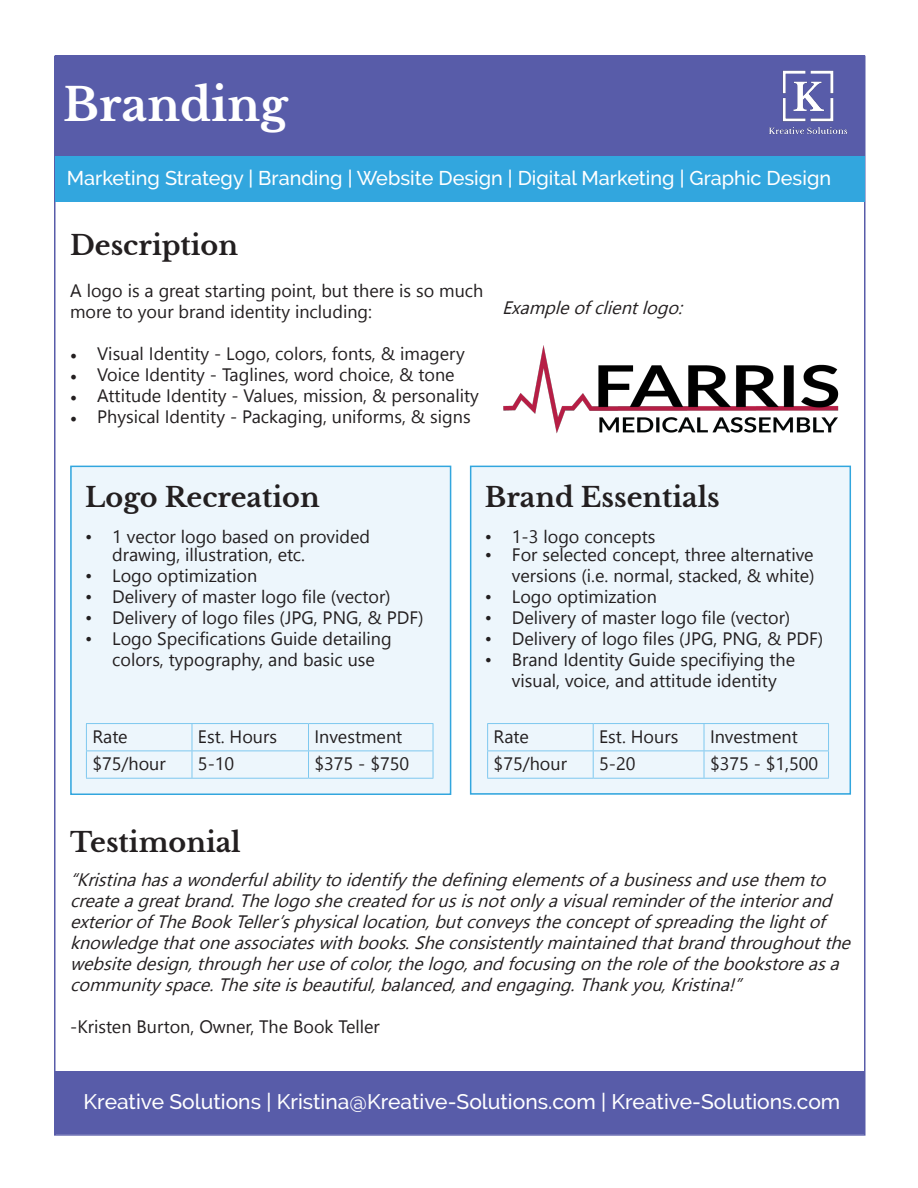
<style>
.page{position:relative;width:918px;height:1188px;background:#fff}
.page>*{position:absolute;margin:0;border:0;box-sizing:border-box;transform-origin:0 0}
.t1{font:700 45px "Libre Baskerville";color:#fff}
.t2{font:700 27px "Libre Baskerville";color:#231f20}
.t3{font:500 21px "Raleway";color:#fff}
.t4{font:500 19.8px "Raleway";color:#fff}
.t5{font:18px/21px "Leelawadee UI";color:#231f20;text-align:center}
.t6{font:italic 18px/21px "Leelawadee UI";color:#231f20}
.s1{font-family:"Minion Pro"}
</style>
<div class="page">
<div style="left:54px;top:56px;width:812px;height:1080px;background:#fff;border:2px solid #585ca9"></div>
<div style="left:56px;top:102px;width:810px;height:100px;background:#32a6de"></div>
<div style="left:56px;top:56px;width:810px;height:100px;background:#585ca9"></div>
<div style="left:56px;top:1071px;width:810px;height:63px;background:#585ca9"></div>
<img style="left:769px;top:70px;width:79px;height:65px">
<div style="left:471px;top:466px;width:379px;height:328px;background:#edf6fc"></div>
<div style="left:470px;top:466px;width:381px;height:329px;border:2px solid #32a6de"></div>
<img style="left:503px;top:345px;width:336px;height:89px">
<div style="left:71px;top:466px;width:380px;height:328px;background:#edf6fc"></div>
<div style="left:70px;top:466px;width:381px;height:329px;border:2px solid #32a6de"></div>
<hr style="left:86px;top:723px;width:106px;height:1px;background:#7ec8ef">
<hr style="left:192px;top:723px;width:117px;height:1px;background:#7ec8ef">
<hr style="left:309px;top:723px;width:124px;height:1px;background:#7ec8ef">
<hr style="left:86px;top:751px;width:106px;height:1px;background:#7ec8ef">
<svg style="left:86px;top:724px;width:1px;height:54px"></svg>
<hr style="left:192px;top:751px;width:117px;height:1px;background:#7ec8ef">
<svg style="left:192px;top:724px;width:1px;height:54px"></svg>
<hr style="left:309px;top:751px;width:124px;height:1px;background:#7ec8ef">
<svg style="left:308px;top:724px;width:1px;height:54px"></svg>
<svg style="left:433px;top:724px;width:1px;height:54px"></svg>
<hr style="left:86px;top:778px;width:106px;height:1px;background:#7ec8ef">
<hr style="left:192px;top:778px;width:117px;height:1px;background:#7ec8ef">
<hr style="left:309px;top:778px;width:124px;height:1px;background:#7ec8ef">
<hr style="left:487px;top:723px;width:106px;height:1px;background:#7ec8ef">
<hr style="left:593px;top:723px;width:111px;height:1px;background:#7ec8ef">
<hr style="left:704px;top:723px;width:125px;height:1px;background:#7ec8ef">
<hr style="left:487px;top:751px;width:106px;height:1px;background:#7ec8ef">
<svg style="left:487px;top:724px;width:1px;height:54px"></svg>
<hr style="left:593px;top:751px;width:111px;height:1px;background:#7ec8ef">
<svg style="left:593px;top:724px;width:1px;height:54px"></svg>
<hr style="left:704px;top:751px;width:125px;height:1px;background:#7ec8ef">
<svg style="left:704px;top:724px;width:1px;height:54px"></svg>
<svg style="left:828px;top:724px;width:1px;height:54px"></svg>
<hr style="left:487px;top:778px;width:106px;height:1px;background:#7ec8ef">
<hr style="left:593px;top:778px;width:111px;height:1px;background:#7ec8ef">
<hr style="left:704px;top:778px;width:125px;height:1px;background:#7ec8ef">
<p class="t1" style="left:63px;top:78px;width:226px">Branding</p>
<p class="t4" style="left:67px;top:166px;width:766px">Marketing Strategy | Branding | Website Design | Digital Marketing | Graphic Design</p>
<p class="t2" style="left:70px;top:229px;width:169px">Description</p>
<p class="t5" style="left:70px;top:280px;width:415px;text-align:left">A logo is a great starting point, but there is so much more to your brand identity including:</p>
<p class="t5" style="left:70px;top:343px;width:396px"><span class="s1">•</span> Visual Identity - Logo, colors, fonts, &amp; imagery</p>
<p class="t5" style="left:70px;top:364px;width:386px"><span class="s1">•</span> Voice Identity - Taglines, word choice, &amp; tone</p>
<p class="t5" style="left:70px;top:385px;width:410px"><span class="s1">•</span> Attitude Identity - Values, mission, &amp; personality</p>
<p class="t5" style="left:70px;top:406px;width:402px"><span class="s1">•</span> Physical Identity - Packaging, uniforms, &amp; signs</p>
<p class="t6" style="left:502px;top:297px;width:187px">Exampleofclientlogo:</p>
<p class="t2" style="left:85px;top:481px;width:236px">Logo Recreation</p>
<p class="t5" style="left:112px;top:526px;width:260px;line-height:18px;text-align:left;text-indent:-27px">• 1 vector logo based on provided drawing, illustration, etc.</p>
<p class="t5" style="left:85px;top:564px;width:174px">• Logo optimization</p>
<p class="t5" style="left:85px;top:585px;width:307px">• Delivery of master logo file (vector)</p>
<p class="t5" style="left:85px;top:606px;width:340px">• Delivery of logo files (JPG, PNG, &amp; PDF)</p>
<p class="t5" style="left:85px;top:627px;width:308px">• Logo Specifications Guide detailing colors, typography, and basic use</p>
<p class="t5" style="left:92px;top:725px;width:37px">Rate</p>
<p class="t5" style="left:198px;top:725px;width:81px">Est. Hours</p>
<p class="t5" style="left:315px;top:725px;width:89px">Investment</p>
<p class="t5" style="left:92px;top:752px;width:75px">$75/hour</p>
<p class="t5" style="left:198px;top:752px;width:38px">5-10</p>
<p class="t5" style="left:315px;top:752px;width:96px">$375 - $750</p>
<p class="t2" style="left:70px;top:826px;width:172px">Testimonial</p>
<p class="t2" style="left:485px;top:481px;width:236px">Brand Essentials</p>
<p class="t5" style="left:485px;top:525px;width:172px">• 1-3 logo concepts</p>
<p class="t5" style="left:485px;top:543px;width:331px;text-align:right">• For selected concept, three alternative versions (i.e. normal, stacked, &amp; white)</p>
<p class="t5" style="left:485px;top:585px;width:174px">• Logo optimization</p>
<p class="t5" style="left:485px;top:606px;width:307px">• Delivery of master logo file (vector)</p>
<p class="t5" style="left:485px;top:627px;width:340px">• Delivery of logo files (JPG, PNG, &amp; PDF)</p>
<p class="t5" style="left:485px;top:648px;width:312px">• Brand Identity Guide specifiying the visual, voice, and attitude identity</p>
<p class="t5" style="left:494px;top:725px;width:37px">Rate</p>
<p class="t5" style="left:599px;top:725px;width:81px">Est. Hours</p>
<p class="t5" style="left:710px;top:725px;width:89px">Investment</p>
<p class="t5" style="left:494px;top:752px;width:75px">$75/hour</p>
<p class="t5" style="left:599px;top:752px;width:38px">5-20</p>
<p class="t5" style="left:710px;top:752px;width:110px">$375 - $1,500</p>
<p class="t6" style="left:70px;top:868px;width:788px">“Kristinahasawonderfulability toidentify thedefiningelementsofabusinessandusethem to createagreatbrand.Thelogoshecreatedforusisnotonly avisualreminderoftheinteriorand exteriorofTheBookTeller’sphysicallocation,butconveystheconceptofspreadingthelightof knowledgethatoneassociateswithbooks.Sheconsistently maintainedthatbrandthroughoutthe websitedesign,throughheruseofcolor,thelogo,andfocusingontheroleofthebookstoreasa community space.Thesiteisbeautiful,balanced,andengaging.Thankyou,Kristina!”</p>
<p class="t5" style="left:70px;top:1015px;width:311px">-Kristen Burton, Owner, The Book Teller</p>
<p class="t3" style="left:84px;top:1090px;width:758px">Kreative Solutions | Kristina@Kreative-Solutions.com | Kreative-Solutions.com</p>
</div>
